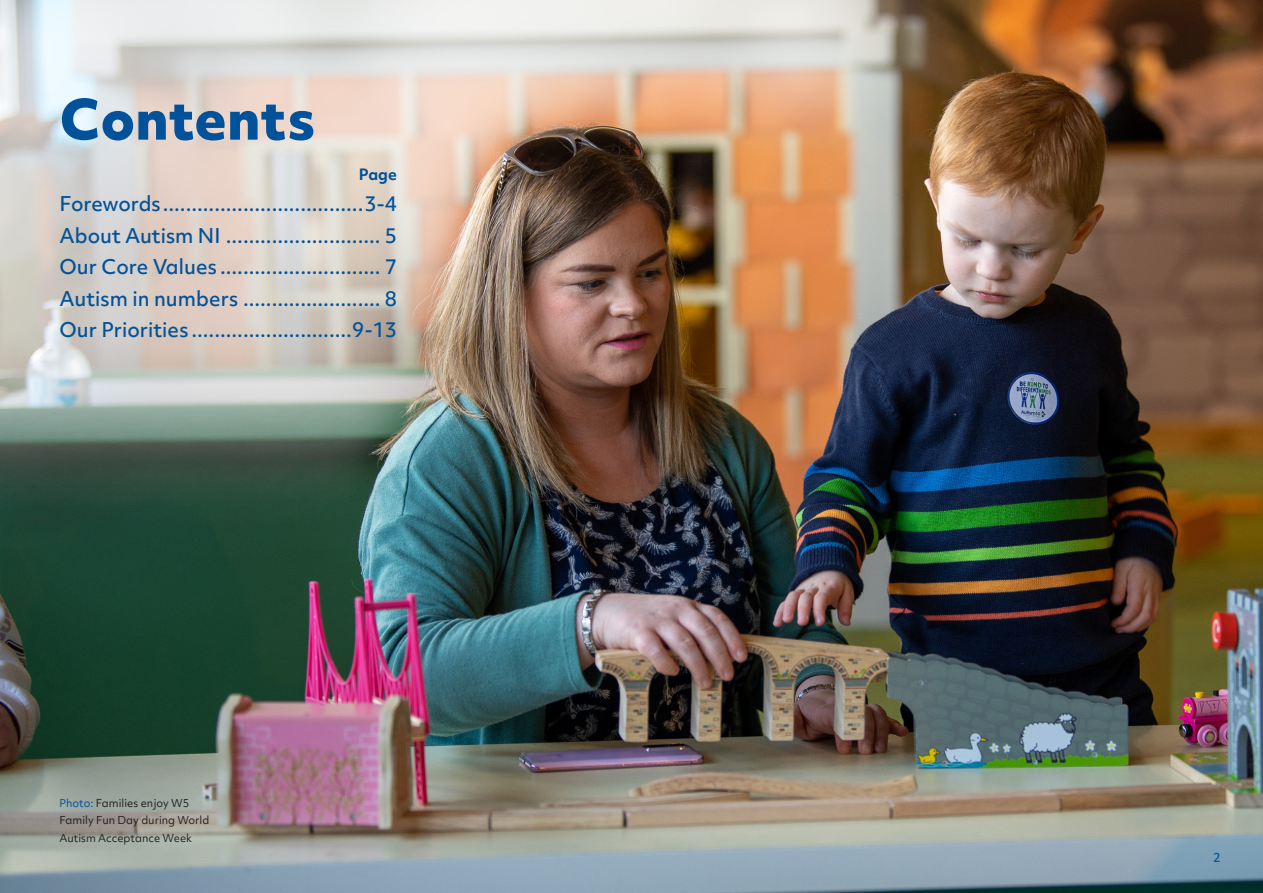
<style>
.page{position:relative;width:1263px;height:893px;background:#fff}
.page>*{position:absolute;margin:0;border:0;box-sizing:border-box;transform-origin:0 0}
.Body_Text{font:800 54px "Objektiv Mk 2";color:#01529a}
.Body_Text-2{font:500 19.5px "Objektiv Mk 2";color:#01529a}
.Body_Text-3{font:500 19.5px "Objektiv Mk 2";letter-spacing:-.02em;color:#01529a}
.Body_Text-4{font:700 15px "Objektiv Mk 2";color:#01529a}
.Body_Text-5{font:500 12px "Objektiv Mk 2";color:#01529a}
.Body_Text-6{font:10.5px/17.7px "Objektiv Mk 2";color:#231f20}
.s1{color:#01529a}
</style>
<div class="page">
<img style="left:0;top:0;width:1263px;height:893px">
<p class="Body_Text" style="left:60px;top:80px;width:257px">Contents</p>
<p class="Body_Text-4" style="left:359px;top:163px;width:40px">Page</p>
<p class="Body_Text-3" style="left:60px;top:190px;width:339px">Forewords...................................3-4</p>
<p class="Body_Text-2" style="left:60px;top:222px;width:339px">About Autism NI ........................... 5</p>
<p class="Body_Text-2" style="left:60px;top:253px;width:339px">Our Core Values ............................ 7</p>
<p class="Body_Text-2" style="left:60px;top:285px;width:339px">Autism in numbers ........................ 8</p>
<p class="Body_Text-2" style="left:60px;top:316px;width:339px">Our Priorities ............................9-13</p>
<p class="Body_Text-6" style="left:60px;top:794px;width:151px"><span class="s1">Photo:</span> Families enjoy W5<br>Family Fun Day during World<br>Autism Acceptance Week</p>
<p class="Body_Text-5" style="left:1213px;top:849px;width:9px">2</p>
</div>
